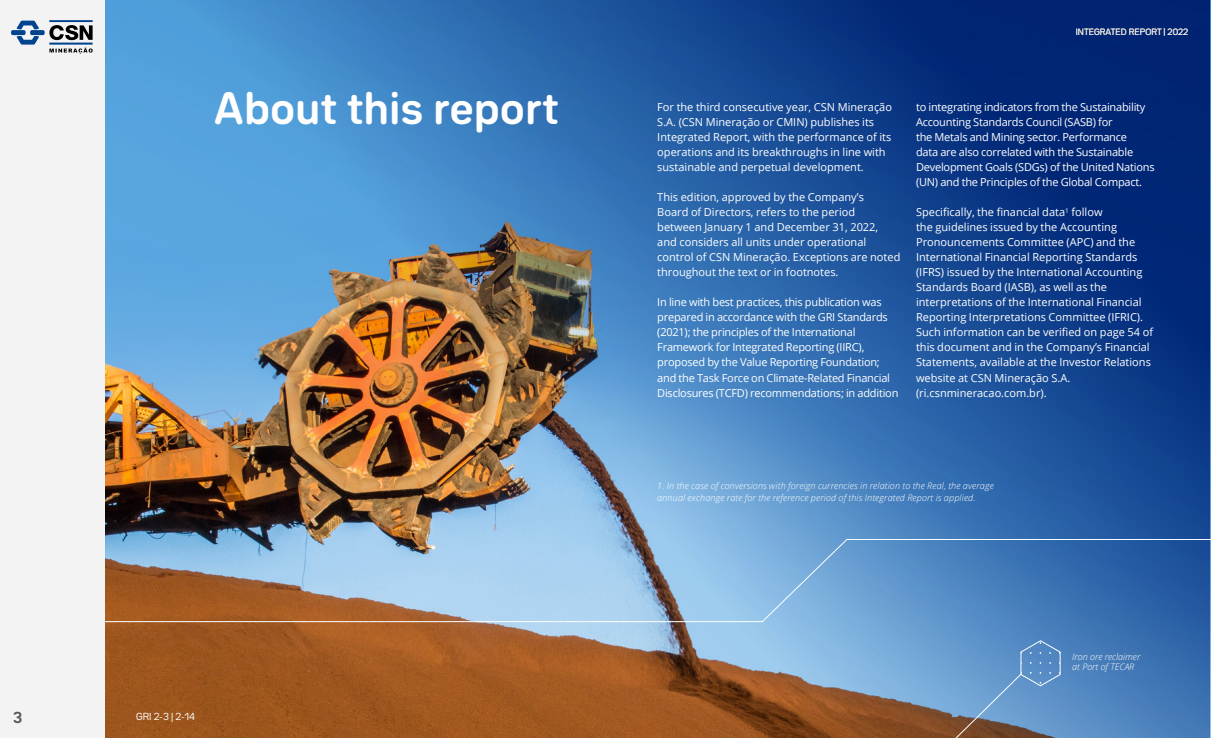
<style>
.page{position:relative;width:1211px;height:738px;background:#fff}
.page>*{position:absolute;margin:0;border:0;box-sizing:border-box;transform-origin:0 0}
.t1{font:700 40px "Bw Seido Round";letter-spacing:.03em;color:#fff}
.t2{font:700 14px "Bw Seido Round";color:#575756}
.TEXTO{font:11px/15px "Open Sans";color:#fff}
.TEXTO-2{font:11px/15px "Open Sans";letter-spacing:-.02em;color:#fff}
.TEXTO-3{font:italic 300 9px/10px "Open Sans";letter-spacing:.015em;color:#fff}
.TEXTO-4{font:9px "Bw Seido Round";color:#fff}
.t3{font:8px "Bw Seido Round";letter-spacing:.01em;color:#fff}
</style>
<div class="page">
<img style="left:105px;top:0;width:1104px;height:737px">
<svg style="left:931px;top:639px;width:129px;height:98px;background:#6a8fb6"></svg>
<svg style="left:105px;top:538px;width:1105px;height:84px;background:#7e9dbc"></svg>
<div style="left:0;top:0;width:105px;height:737px;background:#f3f3f4"></div>
<svg style="left:11px;top:21px;width:82px;height:33px"></svg>
<div style="left:49px;top:43px;width:44px;height:1px;background:#fff;border:1px solid #01438f"></div>
<div style="left:49px;top:20px;width:44px;height:2px;background:#fff;border:1px solid #01438f"></div>
<p class="t2" style="left:13px;top:707px;width:11px">3</p>
<p class="t1" style="left:214px;top:82px;width:346px">About this report</p>
<p class="TEXTO-4" style="left:136px;top:710px;width:60px">GRI 2-3 | 2-14</p>
<p class="t3" style="left:1075px;top:26px;width:114px">INTEGRATED REPORT | 2022</p>
<p class="TEXTO" style="left:657px;top:99px;width:236px">For the third consecutive year, CSN Mineração S.A. (CSN Mineração or CMIN) publishes its Integrated Report, with the performance of its operations and its breakthroughs in line with sustainable and perpetual development.</p>
<p class="TEXTO" style="left:657px;top:189px;width:245px">This edition, approved by the Company’s<br>Board of Directors, refers to the period between January 1 and December 31, 2022, and considers all units under operational control of CSN Mineração. Exceptions are noted throughout the text or in footnotes.</p>
<p class="TEXTO-2" style="left:657px;top:294px;width:243px">In line with best practices, this publication was prepared in accordance with the GRI Standards (2021); the principles of the International Framework for Integrated Reporting (IIRC), proposed by the Value Reporting Foundation; and the Task Force on Climate-Related Financial Disclosures (TCFD) recommendations; in addition</p>
<p class="TEXTO-2" style="left:916px;top:99px;width:240px">to integrating indicators from the Sustainability Accounting Standards Council (SASB) for<br>the Metals and Mining sector. Performance<br>data are also correlated with the Sustainable Development Goals (SDGs) of the United Nations (UN) and the Principles of the Global Compact.</p>
<p class="TEXTO" style="left:916px;top:204px;width:238px">Specifically, the financial data<sup>1</sup> follow<br>the guidelines issued by the Accounting Pronouncements Committee (APC) and the International Financial Reporting Standards (IFRS) issued by the International Accounting Standards Board (IASB), as well as the interpretations of the International Financial Reporting Interpretations Committee (IFRIC).<br>Such information can be verified on page 54 of this document and in the Company’s Financial Statements, available at the Investor Relations website at CSN Mineração S.A. (ri.csnmineracao.com.br).</p>
<p class="TEXTO-3" style="left:657px;top:480px;width:338px;line-height:11px">1. In the case of conversions with foreign currencies in relation to the Real, the average annual exchange rate for the reference period of this Integrated Report is applied.</p>
<p class="TEXTO-3" style="left:1072px;top:651px;width:69px">Iron ore reclaimer at Port of TECAR</p>
</div>
